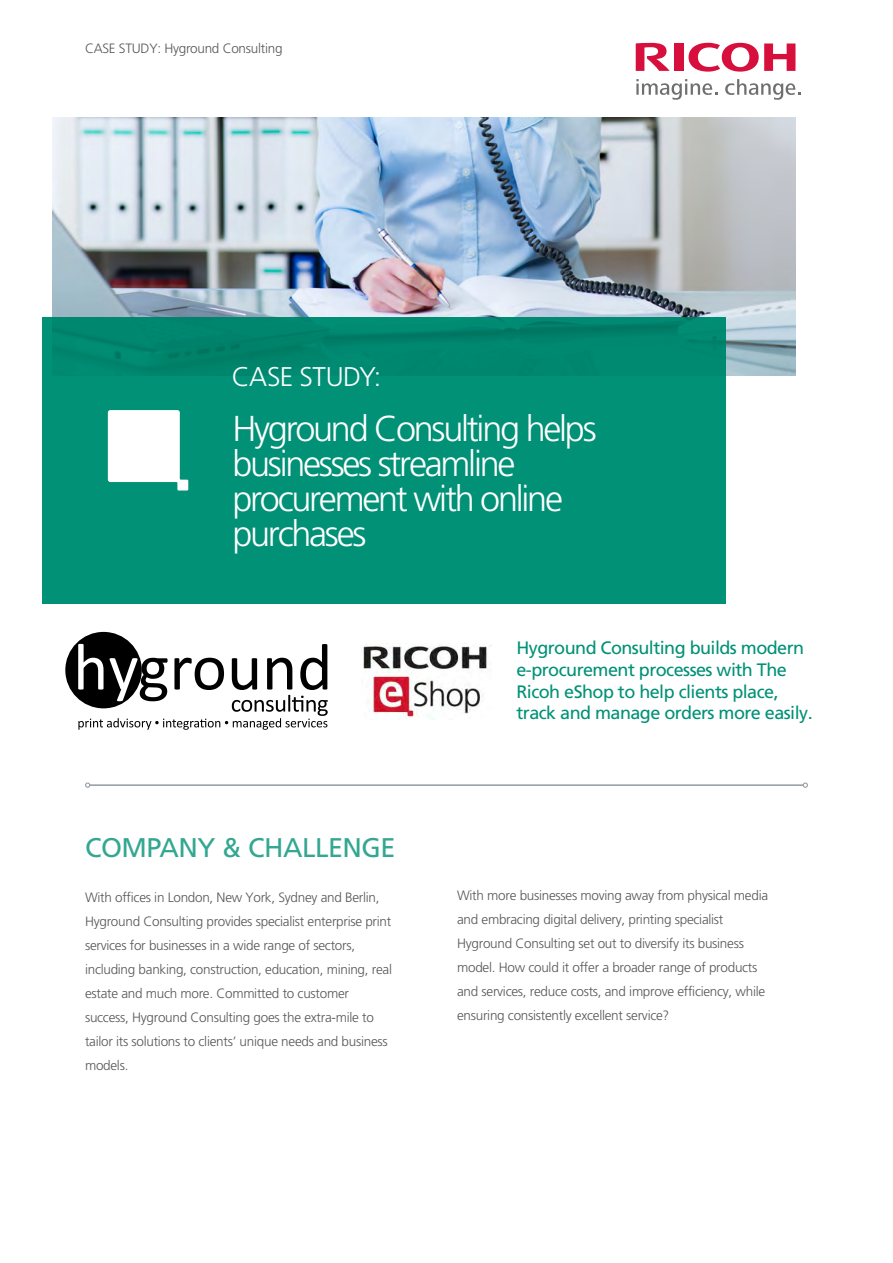
<style>
.page{position:relative;width:893px;height:1263px;background:#fff}
.page>*{position:absolute;margin:0;border:0;box-sizing:border-box;transform-origin:0 0}
.t1{font:300 36px/35px "Frutiger";letter-spacing:-.06em;color:#fff}
.t2{font:27px "Frutiger";letter-spacing:-.02em;color:#33a791}
.t3{font:300 27px "Frutiger";letter-spacing:-.02em;color:#fff}
.t4{font:18px/21.8px "Frutiger";letter-spacing:-.03em;color:#009176}
.t5{font:300 13.5px/24px "Frutiger";letter-spacing:-.02em;color:#575756}
</style>
<div class="page">
<img style="left:53px;top:118px;width:742px;height:257px">
<div style="left:43px;top:317px;width:682px;height:287px;background:#009176"></div>
<hr style="left:90px;top:784px;width:713px;height:2px;background:#919aa0">
<svg style="left:85px;top:782px;width:5px;height:6px"></svg>
<svg style="left:803px;top:782px;width:5px;height:6px"></svg>
<svg style="left:108px;top:410px;width:80px;height:80px"></svg>
<svg style="left:688px;top:43px;width:107px;height:29px"></svg>
<div style="left:674px;top:44px;width:9px;height:27px;background:#d60f3c"></div>
<svg style="left:636px;top:43px;width:34px;height:28px"></svg>
<svg style="left:636px;top:79px;width:81px;height:21px"></svg>
<svg style="left:725px;top:79px;width:75px;height:21px"></svg>
<img style="left:363px;top:643px;width:129px;height:77px">
<svg style="left:65px;top:632px;width:263px;height:98px"></svg>
<p class="t5" style="left:85px;top:36px;width:199px">CASE STUDY: Hyground Consulting</p>
<h2 class="t3" style="left:232px;top:361px;width:151px">CASE STUDY:</h2>
<h1 class="t1" style="left:232px;top:411px;width:366px">Hyground Consulting helps businesses streamline procurement with online purchases</h1>
<h3 class="t4" style="left:516px;top:637px;width:298px">Hyground Consulting builds modern e-procurement processes with The Ricoh eShop to help clients place, track and manage orders more easily.</h3>
<h2 class="t2" style="left:85px;top:831px;width:312px">COMPANY &amp; CHALLENGE</h2>
<p class="t5" style="left:85px;top:885px;width:308px">With offices in London, New York, Sydney and Berlin, Hyground Consulting provides specialist enterprise print services for businesses in a wide range of sectors, including banking, construction, education, mining, real estate and much more. Committed to customer success, Hyground Consulting goes the extra-mile to tailor its solutions to clients’ unique needs and business models.</p>
<p class="t5" style="left:457px;top:883px;width:312px">With more businesses moving away from physical media and embracing digital delivery, printing specialist Hyground Consulting set out to diversify its business model. How could it offer a broader range of products and services, reduce costs, and improve efficiency, while ensuring consistently excellent service?</p>
</div>
